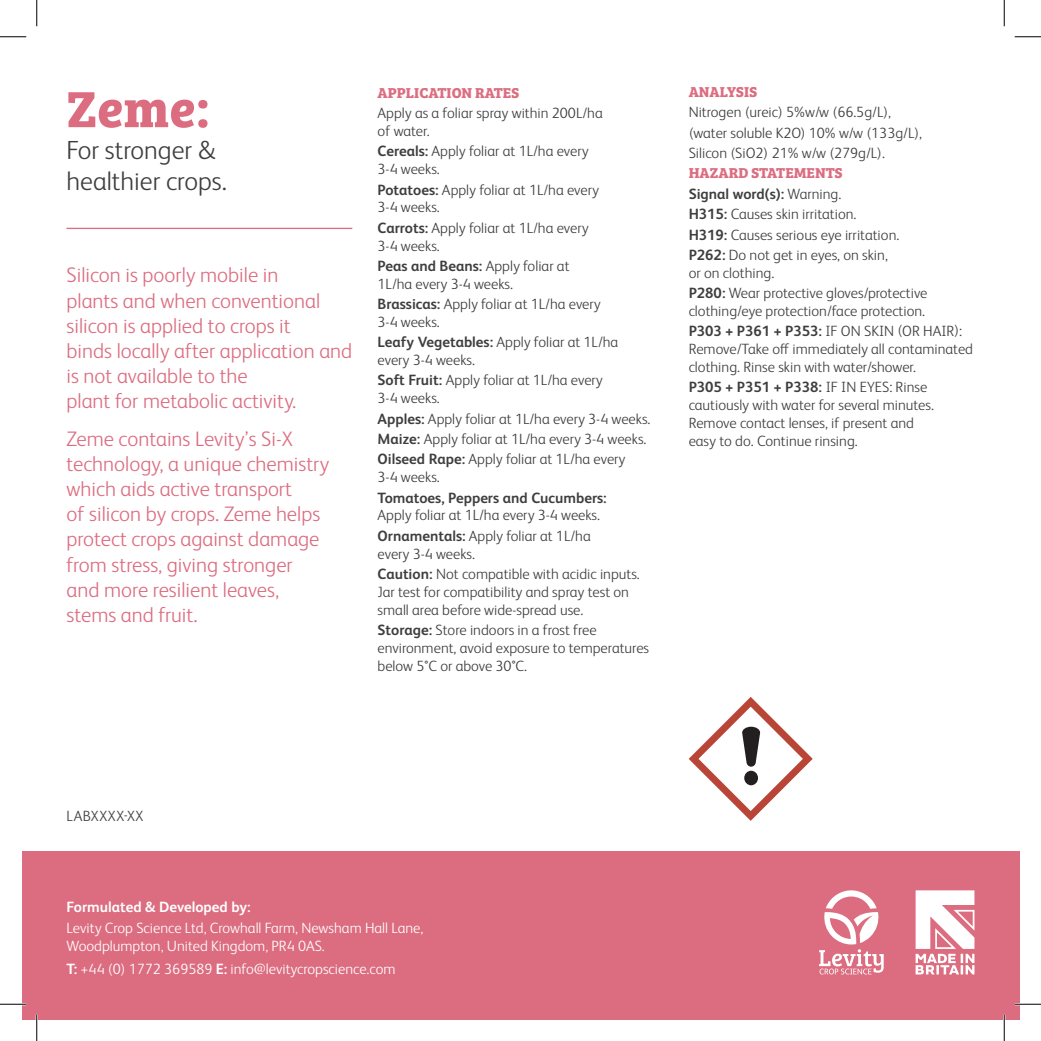
<style>
.page{position:relative;width:1041px;height:1041px;background:#fff}
.page>*{position:absolute;margin:0;border:0;box-sizing:border-box;transform-origin:0 0}
.t1{font:700 52.5px "Bree Serif";color:#dc6d80}
.t2{font:300 26.25px/31.5px "FS Albert Pro";color:#3e3e3f}
.t3{font:300 21px/25.2px "FS Albert Pro";color:#dc6d80}
.t4{font:300 14.88px/17.8px "FS Albert Pro";color:#3e3e3f}
.t5{font:300 14.88px/17.8px "FS Albert Pro";color:#fff}
.t6{font:700 14.88px "Bree Serif";color:#dc6d80}
.t7{font:700 14.88px "FS Albert Pro";color:#3e3e3f}
.t8{font:700 14.88px "FS Albert Pro";color:#fff}
.t9{font:300 14.88px "FS Albert Pro";letter-spacing:.045em;color:#3e3e3f}
.s1{font-weight:700}
</style>
<div class="page">
<hr style="left:67px;top:228px;width:285px;height:1px;background:#dc6d80">
<div style="left:22px;top:851px;width:997px;height:168px;background:#dc6d80"></div>
<svg style="left:915px;top:890px;width:59px;height:84px"></svg>
<svg style="left:819px;top:890px;width:65px;height:84px"></svg>
<svg style="left:689px;top:697px;width:124px;height:124px"></svg>
<hr style="left:0;top:1003px;width:26px;height:2px;background:#fff">
<hr style="left:1015px;top:1003px;width:26px;height:2px;background:#fff">
<hr style="left:36px;top:1015px;width:2px;height:26px;background:#fff">
<hr style="left:1003px;top:1015px;width:2px;height:26px;background:#fff">
<svg style="left:0;top:36px;width:26px;height:1px"></svg>
<svg style="left:1015px;top:36px;width:26px;height:1px"></svg>
<svg style="left:0;top:1004px;width:26px;height:1px"></svg>
<svg style="left:1015px;top:1004px;width:26px;height:1px"></svg>
<svg style="left:36px;top:0;width:1px;height:26px"></svg>
<svg style="left:36px;top:1015px;width:1px;height:26px"></svg>
<svg style="left:1004px;top:0;width:1px;height:26px"></svg>
<svg style="left:1004px;top:1015px;width:1px;height:26px"></svg>
<h1 class="t1" style="left:67px;top:68px;width:145px">Zeme:</h1>
<h2 class="t2" style="left:67px;top:132px;width:162px">For stronger &amp; healthier crops.</h2>
<h3 class="t3" style="left:67px;top:261px;width:287px">Silicon is poorly mobile in<br>plants and when conventional silicon is applied to crops it<br>binds locally after application and is not available to the<br>plant for metabolic activity.</h3>
<h3 class="t3" style="left:67px;top:425px;width:264px">Zeme contains Levity’s Si-X technology, a unique chemistry which aids active transport<br>of silicon by crops. Zeme helps protect crops against damage from stress, giving stronger and more resilient leaves, stems and fruit.</h3>
<p class="t6" style="left:378px;top:81px;width:143px">APPLICATION RATES</p>
<p class="t4" style="left:378px;top:103px;width:227px">Apply as a foliar spray within 200L/ha of water.</p>
<p class="t4" style="left:378px;top:141px;width:213px"><span class="s1">Cereals:</span> Apply foliar at 1L/ha every<br>3-4 weeks.</p>
<p class="t4" style="left:378px;top:180px;width:223px"><span class="s1">Potatoes:</span> Apply foliar at 1L/ha every<br>3-4 weeks.</p>
<p class="t4" style="left:378px;top:218px;width:212px"><span class="s1">Carrots:</span> Apply foliar at 1L/ha every<br>3-4 weeks.</p>
<p class="t4" style="left:378px;top:256px;width:193px"><span class="s1">Peas and Beans:</span> Apply foliar at<br>1L/ha every 3-4 weeks.</p>
<p class="t4" style="left:378px;top:294px;width:225px"><span class="s1">Brassicas:</span> Apply foliar at 1L/ha every<br>3-4 weeks.</p>
<p class="t4" style="left:378px;top:332px;width:242px"><span class="s1">Leafy Vegetables:</span> Apply foliar at 1L/ha every 3-4 weeks.</p>
<p class="t4" style="left:378px;top:370px;width:227px"><span class="s1">Soft Fruit:</span> Apply foliar at 1L/ha every<br>3-4 weeks.</p>
<p class="t4" style="left:378px;top:407px;width:274px;line-height:20.3px"><span class="s1">Apples:</span> Apply foliar at 1L/ha every 3-4 weeks.<br><span class="s1">Maize:</span> Apply foliar at 1L/ha every 3-4 weeks.<br><span class="s1">Oilseed Rape:</span> Apply foliar at 1L/ha every</p>
<p class="t4" style="left:378px;top:467px;width:64px">3-4 weeks.</p>
<p class="t7" style="left:378px;top:487px;width:231px">Tomatoes, Peppers and Cucumbers:</p>
<p class="t4" style="left:378px;top:504px;width:224px;line-height:20.3px">Apply foliar at 1L/ha every 3-4 weeks.<br><span class="s1">Ornamentals:</span> Apply foliar at 1L/ha</p>
<p class="t4" style="left:378px;top:542px;width:264px;line-height:20.3px">every 3-4 weeks.<br><span class="s1">Caution:</span> Not compatible with acidic inputs.</p>
<p class="t4" style="left:378px;top:582px;width:253px">Jar test for compatibility and spray test on small area before wide-spread use.</p>
<p class="t4" style="left:378px;top:620px;width:273px"><span class="s1">Storage:</span> Store indoors in a frost free environment, avoid exposure to temperatures below 5°C or above 30°C.</p>
<p class="t6" style="left:689px;top:80px;width:70px">ANALYSIS</p>
<p class="t4" style="left:689px;top:101px;width:235px;line-height:20.3px">Nitrogen (ureic) 5%w/w (66.5g/L), (water soluble K2O) 10% w/w (133g/L),<br>Silicon (SiO2) 21% w/w (279g/L).</p>
<p class="t6" style="left:689px;top:162px;width:156px">HAZARD STATEMENTS</p>
<p class="t4" style="left:689px;top:183px;width:212px;line-height:20.3px"><span class="s1">Signal word(s):</span> Warning.<br><span class="s1">H315:</span> Causes skin irritation.<br><span class="s1">H319:</span> Causes serious eye irritation.<br><span class="s1">P262:</span> Do not get in eyes, on skin,</p>
<p class="t4" style="left:689px;top:261px;width:240px;line-height:20.3px">or on clothing.<br><span class="s1">P280:</span> Wear protective gloves/protective</p>
<p class="t4" style="left:689px;top:300px;width:275px;line-height:20.3px">clothing/eye protection/face protection.<br><span class="s1">P303 + P361 + P353:</span> IF ON SKIN (OR HAIR):</p>
<p class="t4" style="left:689px;top:339px;width:286px">Remove/Take off immediately all contaminated clothing. Rinse skin with water/shower.</p>
<p class="t4" style="left:689px;top:377px;width:247px"><span class="s1">P305 + P351 + P338:</span> IF IN EYES: Rinse cautiously with water for several minutes.<br>Remove contact lenses, if present and easy to do. Continue rinsing.</p>
<p class="t9" style="left:67px;top:805px;width:78px">LABXXXX-XX</p>
<p class="t8" style="left:67px;top:896px;width:186px">Formulated &amp; Developed by:</p>
<p class="t5" style="left:67px;top:918px;width:358px">Levity Crop Science Ltd, Crowhall Farm, Newsham Hall Lane,<br>Woodplumpton, United Kingdom, PR4 0AS.</p>
<p class="t5" style="left:67px;top:959px;width:331px"><span class="s1">T:</span> +44 (0) 1772 369589 <span class="s1">E:</span> info@levitycropscience.com</p>
</div>
